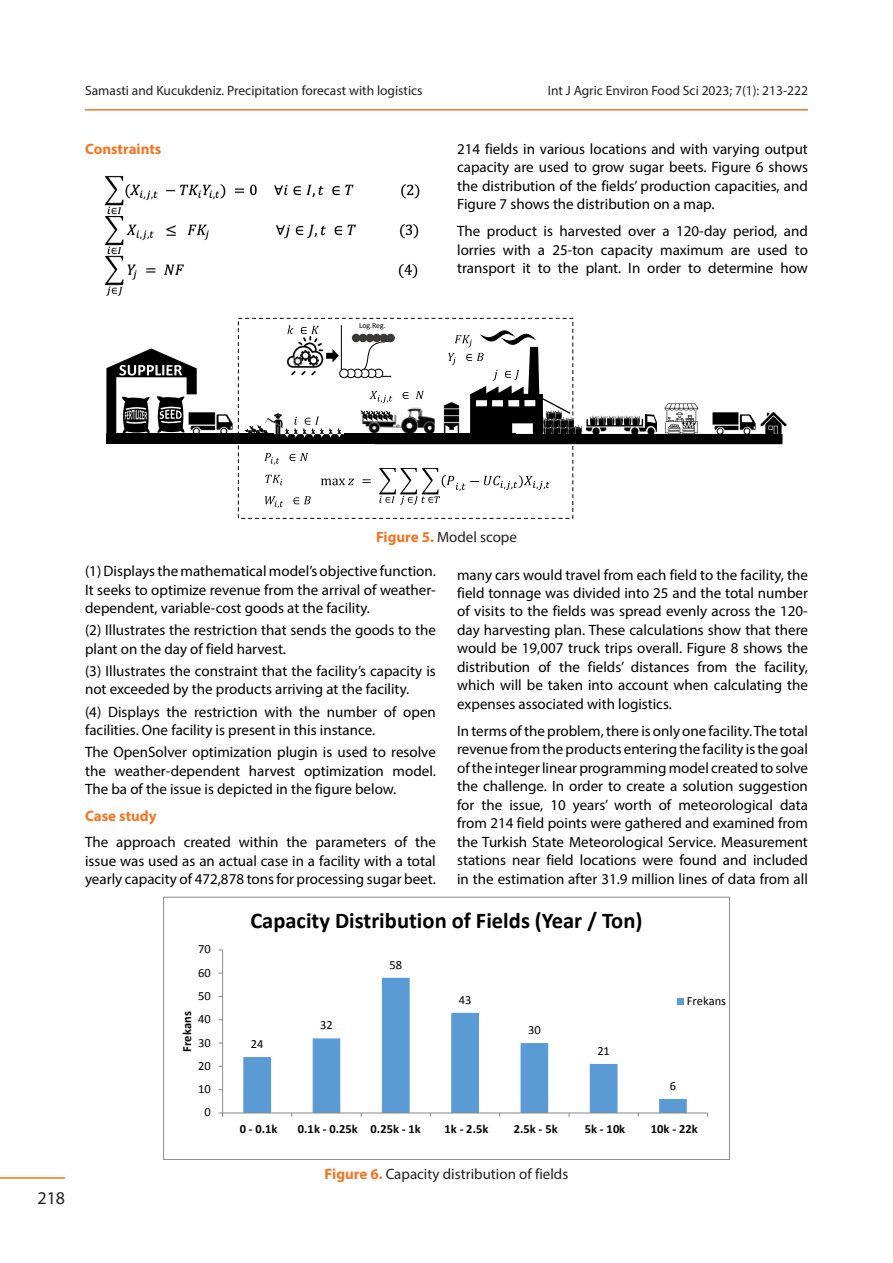
<style>
.page{position:relative;width:893px;height:1263px;background:#fff}
.page>*{position:absolute;margin:0;border:0;box-sizing:border-box;transform-origin:0 0}
.t1{font:700 22.5px "Calibri";color:#000}
.t2{font:18px "Myriad Pro";color:#231f20}
.t3{font:15px/18.5px "Myriad Pro";color:#000;text-align:justify}
.Text{font:15px "Myriad Pro";color:#231f20}
.Text-2{font:700 15px "Myriad Pro";color:#f47521}
.t4{font:13.5px "Myriad Pro";color:#231f20}
.t5{font:700 12.45px "Calibri";color:#000}
.t6{font:12.45px "Calibri";color:#000}
.t7{font:7.8px "Calibri";color:#000}
.s1{font-weight:700;color:#f47521}
</style>
<div class="page">
<hr style="left:0;top:1177px;width:65px;height:2px;background:#f47521">
<hr style="left:85px;top:109px;width:723px;height:2px;background:#f47521">
<img style="left:243px;top:425px;width:42px;height:16px">
<img style="left:262px;top:413px;width:21px;height:23px">
<svg style="left:245px;top:426px;width:24px;height:8px"></svg>
<div style="left:106px;top:434px;width:168px;height:10px;background:#000"></div>
<img style="left:197px;top:412px;width:35px;height:22px">
<hr style="left:243px;top:441px;width:107px;height:3px;background:#000">
<img style="left:782px;top:420px;width:5px;height:15px">
<svg style="left:106px;top:348px;width:91px;height:86px"></svg>
<svg style="left:264px;top:453px;width:15px;height:12px"></svg>
<svg style="left:290px;top:453px;width:18px;height:8px"></svg>
<svg style="left:265px;top:475px;width:17px;height:10px"></svg>
<svg style="left:265px;top:496px;width:18px;height:12px"></svg>
<svg style="left:293px;top:496px;width:18px;height:8px"></svg>
<svg style="left:321px;top:479px;width:33px;height:6px"></svg>
<svg style="left:362px;top:479px;width:9px;height:4px"></svg>
<svg style="left:379px;top:468px;width:171px;height:37px"></svg>
<div style="left:238px;top:318px;width:335px;height:201px;border:1px dashed #000"></div>
<svg style="left:285px;top:322px;width:497px;height:122px"></svg>
<svg style="left:243px;top:978px;width:444px;height:135px"></svg>
<hr style="left:222px;top:950px;width:1px;height:163px;background:#898989">
<hr style="left:223px;top:1113px;width:485px;height:1px;background:#898989">
<div style="left:677px;top:998px;width:7px;height:7px;background:#5b9bd5"></div>
<div style="left:163px;top:897px;width:567px;height:263px;border:1px solid #898989"></div>
<img style="left:104px;top:176px;width:316px;height:120px">
<p class="t4" style="left:85px;top:82px;width:339px">Samasti and Kucukdeniz. Precipitation forecast with logistics</p>
<p class="t4" style="left:548px;top:82px;width:262px">Int J Agric Environ Food Sci 2023; 7(1): 213-222</p>
<p class="Text-2" style="left:85px;top:139px;width:78px">Constraints</p>
<p class="t7" style="left:359px;top:320px;width:28px">Log.Reg.</p>
<p class="t3" style="left:457px;top:139px;width:352px">214 fields in various locations and with varying output capacity are used to grow sugar beets. Figure 6 shows the distribution of the fields’ production capacities, and Figure 7 shows the distribution on a map.</p>
<p class="t3" style="left:457px;top:222px;width:352px">The product is harvested over a 120-day period, and lorries with a 25-ton capacity maximum are used to transport it to the plant. In order to determine how</p>
<p class="t2" style="left:37px;top:1187px;width:29px">218</p>
<p class="Text" style="left:376px;top:528px;width:142px"><span class="s1">Figure 5.</span> Model scope</p>
<p class="t3" style="left:85px;top:562px;width:352px">(1) Displays the mathematical model’s objective function.<br>It seeks to optimize revenue from the arrival of weather&shy;dependent, variable-cost goods at the facility.</p>
<p class="t3" style="left:85px;top:621px;width:352px">(2) Illustrates the restriction that sends the goods to the plant on the day of field harvest.</p>
<p class="t3" style="left:85px;top:662px;width:352px">(3) Illustrates the constraint that the facility’s capacity is not exceeded by the products arriving at the facility.</p>
<p class="t3" style="left:85px;top:702px;width:352px">(4) Displays the restriction with the number of open facilities. One facility is present in this instance.</p>
<p class="t3" style="left:85px;top:743px;width:352px">The OpenSolver optimization plugin is used to resolve the weather-dependent harvest optimization model.<br>The ba of the issue is depicted in the figure below.</p>
<p class="Text-2" style="left:85px;top:806px;width:73px">Case study</p>
<p class="t3" style="left:85px;top:833px;width:352px">The approach created within the parameters of the issue was used as an actual case in a facility with a total yearly capacity of 472,878 tons for processing sugar beet.</p>
<p class="t3" style="left:457px;top:565px;width:352px">many cars would travel from each field to the facility, the field tonnage was divided into 25 and the total number of visits to the fields was spread evenly across the 120- day harvesting plan. These calculations show that there would be 19,007 truck trips overall. Figure 8 shows the distribution of the fields’ distances from the facility, which will be taken into account when calculating the expenses associated with logistics.</p>
<p class="t3" style="left:457px;top:721px;width:352px">In terms of the problem, there is only one facility. The total revenue from the products entering the facility is the goal of the integer linear programming model created to solve the challenge. In order to create a solution suggestion for the issue, 10 years’ worth of meteorological data from 214 field points were gathered and examined from the Turkish State Meteorological Service. Measurement stations near field locations were found and included in the estimation after 31.9 million lines of data from all</p>
<p class="t6" style="left:198px;top:941px;width:14px">70</p>
<p class="t6" style="left:198px;top:965px;width:14px">60</p>
<p class="t6" style="left:198px;top:988px;width:14px">50</p>
<p class="t5" style="left:179px;top:1052px;width:42px;rotate:-90deg">Frekans</p>
<p class="t6" style="left:198px;top:1011px;width:14px">40</p>
<p class="t6" style="left:198px;top:1034px;width:14px">30</p>
<p class="t6" style="left:198px;top:1058px;width:14px">20</p>
<p class="t6" style="left:198px;top:1081px;width:14px">10</p>
<p class="t6" style="left:205px;top:1104px;width:8px">0</p>
<p class="t1" style="left:250px;top:906px;width:394px">Capacity Distribution of Fields (Year / Ton)</p>
<p class="t6" style="left:251px;top:1036px;width:14px">24</p>
<p class="t6" style="left:320px;top:1017px;width:14px">32</p>
<p class="t6" style="left:389px;top:957px;width:14px">58</p>
<p class="t6" style="left:459px;top:992px;width:14px">43</p>
<p class="t6" style="left:528px;top:1022px;width:14px">30</p>
<p class="t6" style="left:597px;top:1043px;width:14px">21</p>
<p class="t6" style="left:687px;top:993px;width:41px">Frekans</p>
<p class="t6" style="left:670px;top:1078px;width:8px">6</p>
<p class="t5" style="left:240px;top:1120px;width:39px">0 - 0.1k</p>
<p class="t5" style="left:298px;top:1120px;width:124px">0.1k - 0.25k 0.25k - 1k</p>
<p class="t5" style="left:445px;top:1120px;width:45px">1k - 2.5k</p>
<p class="t5" style="left:514px;top:1120px;width:45px">2.5k - 5k</p>
<p class="t5" style="left:585px;top:1120px;width:42px">5k - 10k</p>
<p class="t5" style="left:651px;top:1120px;width:48px">10k - 22k</p>
<p class="Text" style="left:325px;top:1164px;width:245px"><span class="s1">Figure 6.</span> Capacity distribution of fields</p>
</div>
